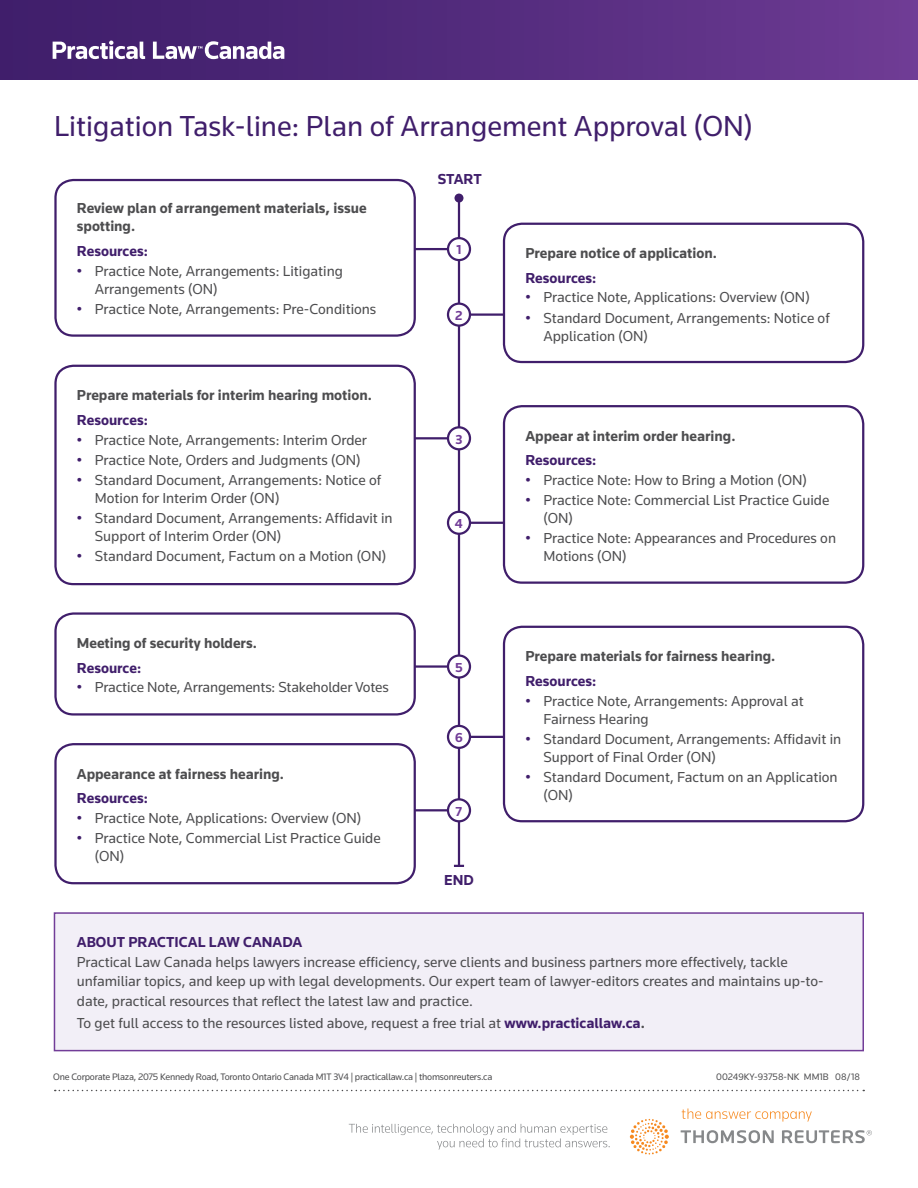
<style>
.page{position:relative;width:918px;height:1188px;background:#fff}
.page>*{position:absolute;margin:0;border:0;box-sizing:border-box;transform-origin:0 0}
.BODY__Heading{font:30px "Knowledge";color:#401e6b}
.BODY__Body_Copy___20{font:15px/18px "Knowledge";color:#4d4d4f}
.BODY__Body_Copy___20-2{font:700 15px/18px "Knowledge";color:#4d4d4f}
.BODY__SubHeading__20{font:700 15px "Knowledge";color:#401e6b}
.BODY__Body_Copy___20-3{font:700 15px "Knowledge";color:#401e6b}
.BODY__Body_Copy___20-4{font:700 13.5px "Knowledge";color:#723d98}
.t1{font:9.75px "Knowledge";letter-spacing:-.02em;color:#4d4d4f}
.t2{font:9.75px "Knowledge";color:#4d4d4f}
.s1{color:#401e6b}
.s2{font-weight:700;color:#401e6b}
.s3{font-weight:700}
</style>
<div class="page">
<div style="left:0;top:0;width:918px;height:79px;background:linear-gradient(to right,#3c1c68,#6c3b93)"></div>
<svg style="left:53px;top:41px;width:231px;height:18px"></svg>
<hr style="left:458px;top:198px;width:2px;height:668px;background:#401e6b">
<div style="left:454px;top:194px;width:10px;height:9px;background:#401e6b;border-radius:50%"></div>
<svg style="left:454px;top:865px;width:10px;height:2px"></svg>
<div style="left:54px;top:179px;width:362px;height:158px;border:2px solid #401e6b;border-radius:18px"></div>
<div style="left:448px;top:238px;width:22px;height:22px;background:#fff;border-radius:50%"></div>
<div style="left:447px;top:237px;width:24px;height:24px;border:2px solid #401e6b;border-radius:50%"></div>
<hr style="left:415px;top:248px;width:33px;height:2px;background:#401e6b">
<div style="left:448px;top:427px;width:22px;height:22px;background:#fff;border-radius:50%"></div>
<div style="left:447px;top:426px;width:24px;height:24px;border:2px solid #401e6b;border-radius:50%"></div>
<hr style="left:415px;top:437px;width:33px;height:2px;background:#401e6b">
<svg style="left:448px;top:656px;width:22px;height:22px"></svg>
<div style="left:447px;top:654px;width:24px;height:25px;border:2px solid #401e6b;border-radius:50%"></div>
<hr style="left:415px;top:665px;width:33px;height:3px;background:#401e6b">
<div style="left:448px;top:799px;width:22px;height:22px;background:#fff;border-radius:50%"></div>
<div style="left:447px;top:798px;width:24px;height:24px;border:2px solid #401e6b;border-radius:50%"></div>
<hr style="left:415px;top:809px;width:33px;height:2px;background:#401e6b">
<svg style="left:448px;top:304px;width:22px;height:22px"></svg>
<div style="left:447px;top:302px;width:24px;height:25px;border:2px solid #401e6b;border-radius:50%"></div>
<hr style="left:470px;top:313px;width:34px;height:3px;background:#401e6b">
<div style="left:448px;top:512px;width:22px;height:22px;background:#fff;border-radius:50%"></div>
<div style="left:447px;top:511px;width:24px;height:24px;border:2px solid #401e6b;border-radius:50%"></div>
<hr style="left:470px;top:522px;width:34px;height:2px;background:#401e6b">
<div style="left:448px;top:726px;width:22px;height:22px;background:#fff;border-radius:50%"></div>
<div style="left:447px;top:725px;width:24px;height:24px;border:2px solid #401e6b;border-radius:50%"></div>
<hr style="left:470px;top:736px;width:34px;height:2px;background:#401e6b">
<div style="left:503px;top:223px;width:361px;height:140px;border:2px solid #401e6b;border-radius:18px"></div>
<div style="left:503px;top:405px;width:361px;height:179px;border:2px solid #401e6b;border-radius:18px"></div>
<div style="left:503px;top:626px;width:361px;height:196px;border:2px solid #401e6b;border-radius:18px"></div>
<div style="left:54px;top:365px;width:362px;height:220px;border:2px solid #401e6b;border-radius:18px"></div>
<div style="left:54px;top:612px;width:362px;height:104px;border:2px solid #401e6b;border-radius:18px"></div>
<div style="left:54px;top:743px;width:362px;height:141px;border:2px solid #401e6b;border-radius:18px"></div>
<div style="left:54px;top:913px;width:809px;height:138px;background:#f2eff7"></div>
<div style="left:54px;top:912px;width:810px;height:139px;border:2px solid #723d98"></div>
<svg style="left:349px;top:1108px;width:523px;height:47px"></svg>
<svg style="left:55px;top:1090px;width:809px;height:1px"></svg>
<h1 class="BODY__Heading" style="left:54px;top:108px;width:700px">Litigation Task-line: Plan of Arrangement Approval (ON)</h1>
<p class="BODY__Body_Copy___20-2" style="left:77px;top:199px;width:291px">Review plan of arrangement materials, issue spotting.</p>
<h2 class="BODY__SubHeading__20" style="left:77px;top:242px;width:73px">Resources:</h2>
<p class="BODY__Body_Copy___20" style="left:95px;top:261px;width:250px;text-indent:-18px"><span class="s1">•</span> Practice Note, Arrangements: Litigating<br>Arrangements (ON)</p>
<p class="BODY__Body_Copy___20" style="left:77px;top:300px;width:301px"><span class="s1">•</span> Practice Note, Arrangements: Pre-Conditions</p>
<p class="BODY__Body_Copy___20-2" style="left:77px;top:386px;width:296px">Prepare materials for interim hearing motion.</p>
<h2 class="BODY__SubHeading__20" style="left:77px;top:411px;width:73px">Resources:</h2>
<p class="BODY__Body_Copy___20" style="left:77px;top:430px;width:292px"><span class="s1">•</span> Practice Note, Arrangements: Interim Order</p>
<p class="BODY__Body_Copy___20" style="left:77px;top:450px;width:285px"><span class="s1">•</span> Practice Note, Orders and Judgments (ON)</p>
<p class="BODY__Body_Copy___20" style="left:95px;top:471px;width:288px;text-indent:-18px"><span class="s1">•</span> Standard Document, Arrangements: Notice of<br>Motion for Interim Order (ON)</p>
<p class="BODY__Body_Copy___20" style="left:95px;top:509px;width:299px;text-indent:-18px"><span class="s1">•</span> Standard Document, Arrangements: Affidavit in<br>Support of Interim Order (ON)</p>
<p class="BODY__Body_Copy___20" style="left:77px;top:547px;width:311px"><span class="s1">•</span> Standard Document, Factum on a Motion (ON)</p>
<p class="BODY__Body_Copy___20-2" style="left:77px;top:634px;width:181px">Meeting of security holders.</p>
<h2 class="BODY__SubHeading__20" style="left:77px;top:659px;width:66px">Resource:</h2>
<p class="BODY__Body_Copy___20" style="left:77px;top:678px;width:314px"><span class="s1">•</span> Practice Note, Arrangements: Stakeholder Votes</p>
<p class="BODY__Body_Copy___20-2" style="left:77px;top:764px;width:209px">Appearance at fairness hearing.</p>
<h2 class="BODY__SubHeading__20" style="left:77px;top:789px;width:73px">Resources:</h2>
<p class="BODY__Body_Copy___20" style="left:77px;top:809px;width:286px"><span class="s1">•</span> Practice Note, Applications: Overview (ON)</p>
<p class="BODY__Body_Copy___20" style="left:95px;top:829px;width:287px;text-indent:-18px"><span class="s1">•</span> Practice Note, Commercial List Practice Guide (ON)</p>
<h2 class="BODY__SubHeading__20" style="left:438px;top:170px;width:46px">START</h2>
<p class="BODY__Body_Copy___20-4" style="left:456px;top:242px;width:7px">1</p>
<p class="BODY__Body_Copy___20-4" style="left:455px;top:307px;width:9px">2</p>
<p class="BODY__Body_Copy___20-4" style="left:455px;top:431px;width:8px">3</p>
<p class="BODY__Body_Copy___20-4" style="left:455px;top:515px;width:9px">4</p>
<p class="BODY__Body_Copy___20-4" style="left:455px;top:659px;width:9px">5</p>
<p class="BODY__Body_Copy___20-4" style="left:455px;top:729px;width:9px">6</p>
<p class="BODY__Body_Copy___20-4" style="left:456px;top:803px;width:8px">7</p>
<h2 class="BODY__SubHeading__20" style="left:444px;top:870px;width:31px">END</h2>
<p class="BODY__Body_Copy___20-2" style="left:525px;top:244px;width:193px">Prepare notice of application.</p>
<h2 class="BODY__SubHeading__20" style="left:525px;top:269px;width:73px">Resources:</h2>
<p class="BODY__Body_Copy___20" style="left:525px;top:288px;width:286px"><span class="s1">•</span> Practice Note, Applications: Overview (ON)</p>
<p class="BODY__Body_Copy___20" style="left:543px;top:308px;width:288px;text-indent:-18px"><span class="s1">•</span> Standard Document, Arrangements: Notice of<br>Application (ON)</p>
<p class="BODY__Body_Copy___20-2" style="left:525px;top:426px;width:212px">Appear at interim order hearing.</p>
<h2 class="BODY__SubHeading__20" style="left:525px;top:451px;width:73px">Resources:</h2>
<p class="BODY__Body_Copy___20" style="left:525px;top:471px;width:283px"><span class="s1">•</span> Practice Note: How to Bring a Motion (ON)</p>
<p class="BODY__Body_Copy___20" style="left:543px;top:491px;width:287px;text-indent:-18px"><span class="s1">•</span> Practice Note: Commercial List Practice Guide (ON)</p>
<p class="BODY__Body_Copy___20" style="left:543px;top:529px;width:294px;text-indent:-18px"><span class="s1">•</span> Practice Note: Appearances and Procedures on<br>Motions (ON)</p>
<p class="BODY__Body_Copy___20-2" style="left:525px;top:647px;width:252px">Prepare materials for fairness hearing.</p>
<h2 class="BODY__SubHeading__20" style="left:525px;top:672px;width:73px">Resources:</h2>
<p class="BODY__Body_Copy___20" style="left:543px;top:691px;width:262px;text-indent:-18px"><span class="s1">•</span> Practice Note, Arrangements: Approval at<br>Fairness Hearing</p>
<p class="BODY__Body_Copy___20" style="left:543px;top:729px;width:299px;text-indent:-18px"><span class="s1">•</span> Standard Document, Arrangements: Affidavit in<br>Support of Final Order (ON)</p>
<p class="BODY__Body_Copy___20" style="left:543px;top:768px;width:296px;text-indent:-18px"><span class="s1">•</span> Standard Document, Factum on an Application (ON)</p>
<p class="BODY__Body_Copy___20-3" style="left:77px;top:933px;width:227px">ABOUT PRACTICAL LAW CANADA</p>
<p class="BODY__Body_Copy___20" style="left:77px;top:952px;width:748px;line-height:19.5px">Practical Law Canada helps lawyers increase efficiency, serve clients and business partners more effectively, tackle unfamiliar topics, and keep up with legal developments. Our expert team of lawyer-editors creates and maintains up-to&shy;date, practical resources that reflect the latest law and practice.</p>
<p class="BODY__Body_Copy___20" style="left:77px;top:1014px;width:570px">To get full access to the resources listed above, request a free trial at <span class="s2">www.practicallaw.ca</span><span class="s3">.</span></p>
<p class="t1" style="left:53px;top:1071px;width:441px">One Corporate Plaza, 2075 Kennedy Road, Toronto Ontario Canada M1T 3V4 | practicallaw.ca | thomsonreuters.ca</p>
<p class="t2" style="left:716px;top:1071px;width:145px">00249KY-93758-NK MM1B 08/18</p>
</div>
